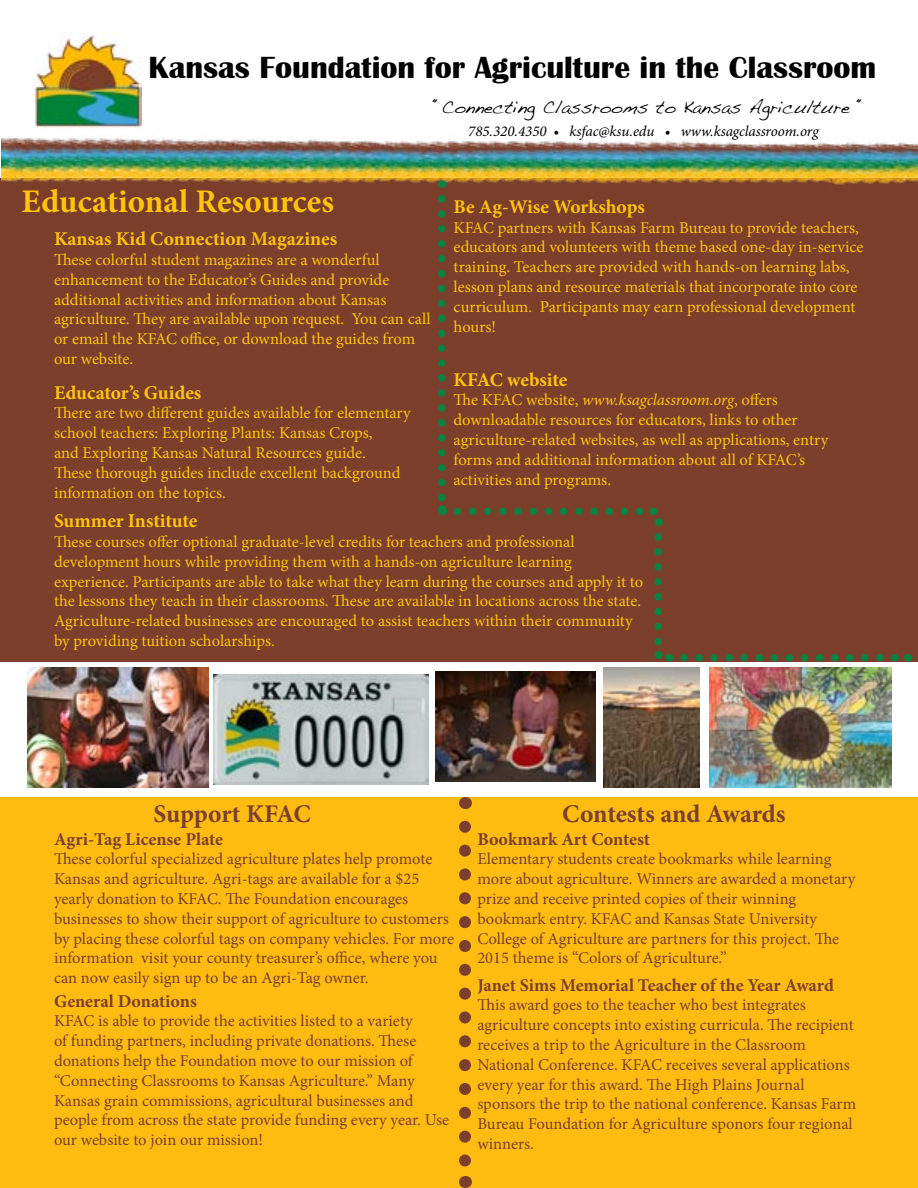
<style>
.page{position:relative;width:918px;height:1188px;background:#fff}
.page>*{position:absolute;margin:0;border:0;box-sizing:border-box;transform-origin:0 0}
.t1{font:700 33px "Minion Pro";color:#ffc40c}
.t2{font:700 31.5px "Britannic";color:#000}
.t3{font:700 25.5px "Minion Pro";letter-spacing:-.005em;color:#7c3f2c}
.t4{font:700 19.5px "Minion Pro";color:#ffc40c}
.t5{font:700 18px "Minion Pro";color:#7c3f2c}
.t6{font:18px "Handwriting Dakota";color:#000}
.t7{font:16.5px/19.8px "Minion Pro";color:#ffc40c}
.t8{font:16.5px/19.8px "Minion Pro";letter-spacing:-.005em;color:#7c3f2c}
.t9{font:italic 15px "Minion Pro";letter-spacing:-.005em;color:#000}
.s1{font-style:italic}
</style>
<div class="page">
<div style="left:0;top:797px;width:918px;height:391px;background:#febc11"></div>
<img style="left:35px;top:32px;width:106px;height:70px">
<img style="left:28px;top:668px;width:180px;height:120px">
<img style="left:710px;top:668px;width:181px;height:120px">
<img style="left:214px;top:674px;width:214px;height:111px">
<img style="left:435px;top:671px;width:161px;height:110px">
<img style="left:604px;top:668px;width:96px;height:120px">
<div style="left:0;top:178px;width:918px;height:484px;background:#7c3f2c"></div>
<img style="left:1px;top:102px;width:917px;height:113px">
<svg style="left:459px;top:827px;width:12px;height:340px"></svg>
<svg style="left:465px;top:797px;width:1px;height:12px"></svg>
<svg style="left:465px;top:1176px;width:1px;height:12px"></svg>
<svg style="left:457px;top:508px;width:187px;height:7px"></svg>
<svg style="left:438px;top:199px;width:7px;height:316px"></svg>
<svg style="left:653px;top:508px;width:6px;height:18px"></svg>
<svg style="left:654px;top:537px;width:8px;height:122px"></svg>
<svg style="left:684px;top:654px;width:215px;height:8px"></svg>
<h2 class="t2" style="left:149px;top:49px;width:729px">Kansas Foundation for Agriculture in the Classroom</h2>
<p class="t6" style="left:434px;top:96px;width:434px">“Connecting Classrooms to Kansas Agriculture “</p>
<h1 class="t1" style="left:22px;top:178px;width:314px">Educational Resources</h1>
<p class="t4" style="left:54px;top:225px;width:285px">Kansas Kid Connection Magazines</p>
<p class="t7" style="left:54px;top:250px;width:378px">These colorful student magazines are a wonderful enhancement to the Educator’s Guides and provide additional activities and information about Kansas agriculture. They are available upon request. You can call or email the KFAC office, or download the guides from our website.</p>
<p class="t4" style="left:54px;top:379px;width:149px">Educator’s Guides</p>
<p class="t7" style="left:54px;top:403px;width:358px">There are two different guides available for elementary school teachers: Exploring Plants: Kansas Crops,<br>and Exploring Kansas Natural Resources guide.<br>These thorough guides include excellent background information on the topics.</p>
<p class="t9" style="left:468px;top:121px;width:352px">785.320.4350 • ksfac@ksu.edu • www.ksagclassroom.org</p>
<p class="t4" style="left:454px;top:193px;width:193px">Be Ag-Wise Workshops</p>
<p class="t7" style="left:454px;top:218px;width:412px">KFAC partners with Kansas Farm Bureau to provide teachers, educators and volunteers with theme based one-day in-service training. Teachers are provided with hands-on learning labs, lesson plans and resource materials that incorporate into core curriculum. Participants may earn professional development hours!</p>
<p class="t4" style="left:454px;top:366px;width:115px">KFAC website</p>
<p class="t7" style="left:454px;top:390px;width:376px">The KFAC website, <span class="s1">www.ksagclassroom.org</span>, offers downloadable resources for educators, links to other agriculture-related websites, as well as applications, entry forms and additional information about all of KFAC’s activities and programs.</p>
<p class="t4" style="left:54px;top:507px;width:145px">Summer Institute</p>
<p class="t7" style="left:54px;top:532px;width:591px">These courses offer optional graduate-level credits for teachers and professional development hours while providing them with a hands-on agriculture learning experience. Participants are able to take what they learn during the courses and apply it to the lessons they teach in their classrooms. These are available in locations across the state.<br>Agriculture-related businesses are encouraged to assist teachers within their community by providing tuition scholarships.</p>
<h3 class="t3" style="left:154px;top:796px;width:159px">Support KFAC</h3>
<h3 class="t3" style="left:562px;top:796px;width:225px">Contests and Awards</h3>
<p class="t5" style="left:54px;top:826px;width:170px">Agri-Tag License Plate</p>
<p class="t8" style="left:54px;top:849px;width:402px">These colorful specialized agriculture plates help promote Kansas and agriculture. Agri-tags are available for a $25 yearly donation to KFAC. The Foundation encourages businesses to show their support of agriculture to customers by placing these colorful tags on company vehicles. For more information visit your county treasurer’s office, where you can now easily sign up to be an Agri-Tag owner.</p>
<p class="t5" style="left:54px;top:988px;width:145px">General Donations</p>
<p class="t8" style="left:54px;top:1011px;width:397px">KFAC is able to provide the activities listed to a variety<br>of funding partners, including private donations. These donations help the Foundation move to our mission of “Connecting Classrooms to Kansas Agriculture.” Many Kansas grain commissions, agricultural businesses and people from across the state provide funding every year. Use our website to join our mission!</p>
<p class="t5" style="left:477px;top:826px;width:174px">Bookmark Art Contest</p>
<p class="t8" style="left:477px;top:849px;width:379px">Elementary students create bookmarks while learning more about agriculture. Winners are awarded a monetary prize and receive printed copies of their winning bookmark entry. KFAC and Kansas State University College of Agriculture are partners for this project. The 2015 theme is “Colors of Agriculture.”</p>
<p class="t5" style="left:477px;top:972px;width:358px">Janet Sims Memorial Teacher of the Year Award</p>
<p class="t8" style="left:477px;top:995px;width:380px">This award goes to the teacher who best integrates agriculture concepts into existing curricula. The recipient receives a trip to the Agriculture in the Classroom National Conference. KFAC receives several applications every year for this award. The High Plains Journal sponsors the trip to the national conference. Kansas Farm Bureau Foundation for Agriculture sponors four regional winners.</p>
</div>
